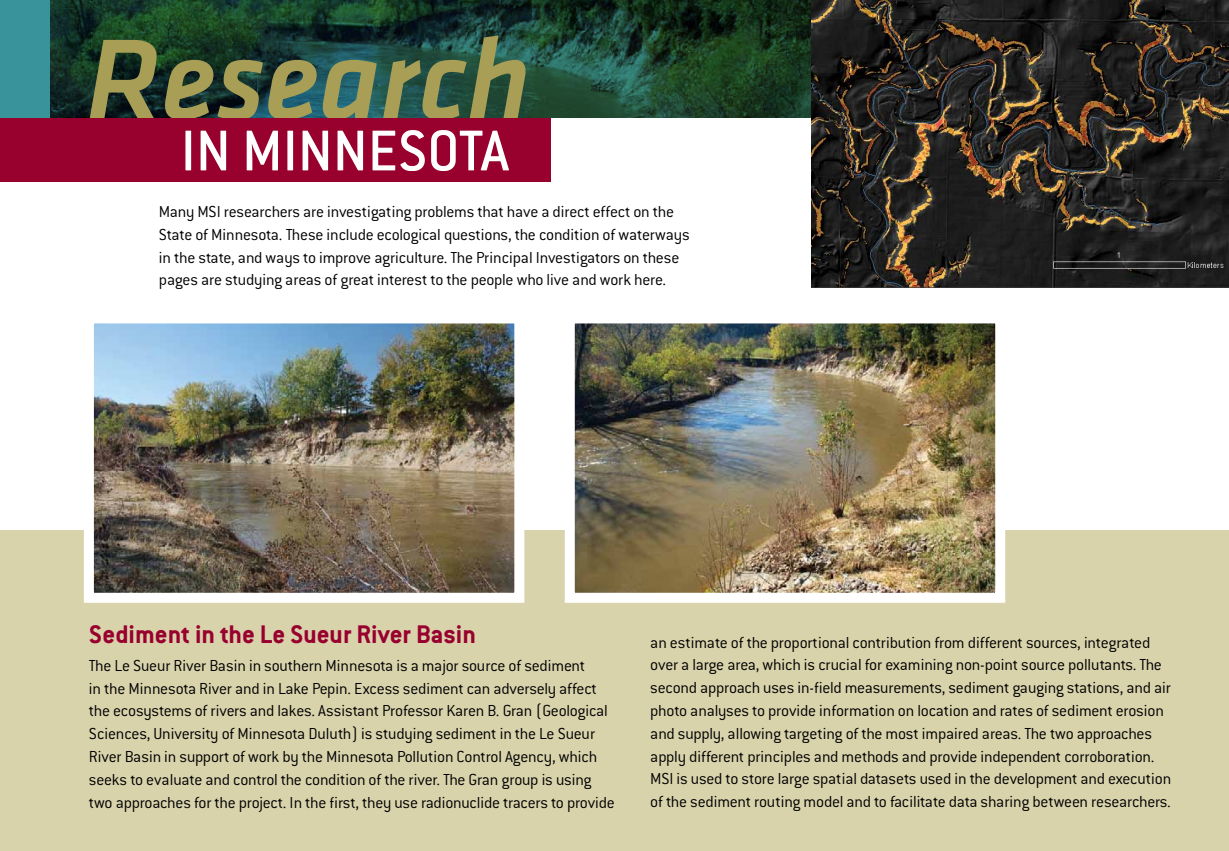
<style>
.page{position:relative;width:1229px;height:851px;background:#fff}
.page>*{position:absolute;margin:0;border:0;box-sizing:border-box;transform-origin:0 0}
.t1{font:italic 500 118.3px "Klavika";color:#a89e56}
.t2{font:500 63px "Conduit ITC";color:#fff}
.t3{font:700 28px "Conduit ITC";color:#98002e}
.t4{font:300 17.5px/22.8px "Conduit ITC";color:#000}
</style>
<div class="page">
<div style="left:0;top:0;width:829px;height:118px;background:#38939b"></div>
<img style="left:50px;top:0;width:761px;height:118px">
<div style="left:0;top:530px;width:1228px;height:320px;background:#d9d3ac"></div>
<div style="left:0;top:118px;width:550px;height:64px;background:#98002e"></div>
<img style="left:811px;top:0;width:417px;height:288px">
<img style="left:95px;top:324px;width:418px;height:267px">
<div style="left:84px;top:313px;width:440px;height:289px;border:10px solid #fff"></div>
<img style="left:576px;top:324px;width:418px;height:267px">
<div style="left:565px;top:313px;width:440px;height:289px;border:10px solid #fff"></div>
<h1 class="t1" style="left:86px;top:15px;width:446px">Research</h1>
<h2 class="t2" style="left:181px;top:113px;width:330px">in minnesota</h2>
<p class="t4" style="left:159px;top:200px;width:532px">Many MSI researchers are investigating problems that have a direct effect on the State of M innesota. These include ecological questions, the condition of waterways in the state, and ways to improve agriculture. The Principal I nvestigators on these pages are studying areas of great interest to the people who live and work here.</p>
<h3 class="t3" style="left:89px;top:617px;width:389px">Sediment in the Le Sueur River Basin</h3>
<p class="t4" style="left:89px;top:653px;width:527px">The Le Sueur River Basin in southern M innesota is a major source of sediment<br>in the M innesota River and in Lake Pepin. Excess sediment can adversely affect the ecosystems of rivers and lakes. Assistant Professor Karen B. Gran (Geological Sciences, University of M innesota Duluth) is studying sediment in the Le Sueur River Basin in support of work by the M innesota Pollution Control Agency, which seeks to evaluate and control the condition of the river. The Gran group is using two approaches for the project. I n the first, they use radionuclide tracers to provide</p>
<p class="t4" style="left:650px;top:630px;width:522px">an estimate of the proportional contribution from different sources, integrated over a large area, which is crucial for examining non-point source pollutants. The second approach uses in-field measurements, sediment gauging stations, and air photo analyses to provide information on location and rates of sediment erosion and supply, allowing targeting of the most impaired areas. The two approaches apply different principles and methods and provide independent corroboration.<br>MSI is used to store large spatial datasets used in the development and execution of the sediment routing model and to facilitate data sharing between researchers.</p>
</div>
